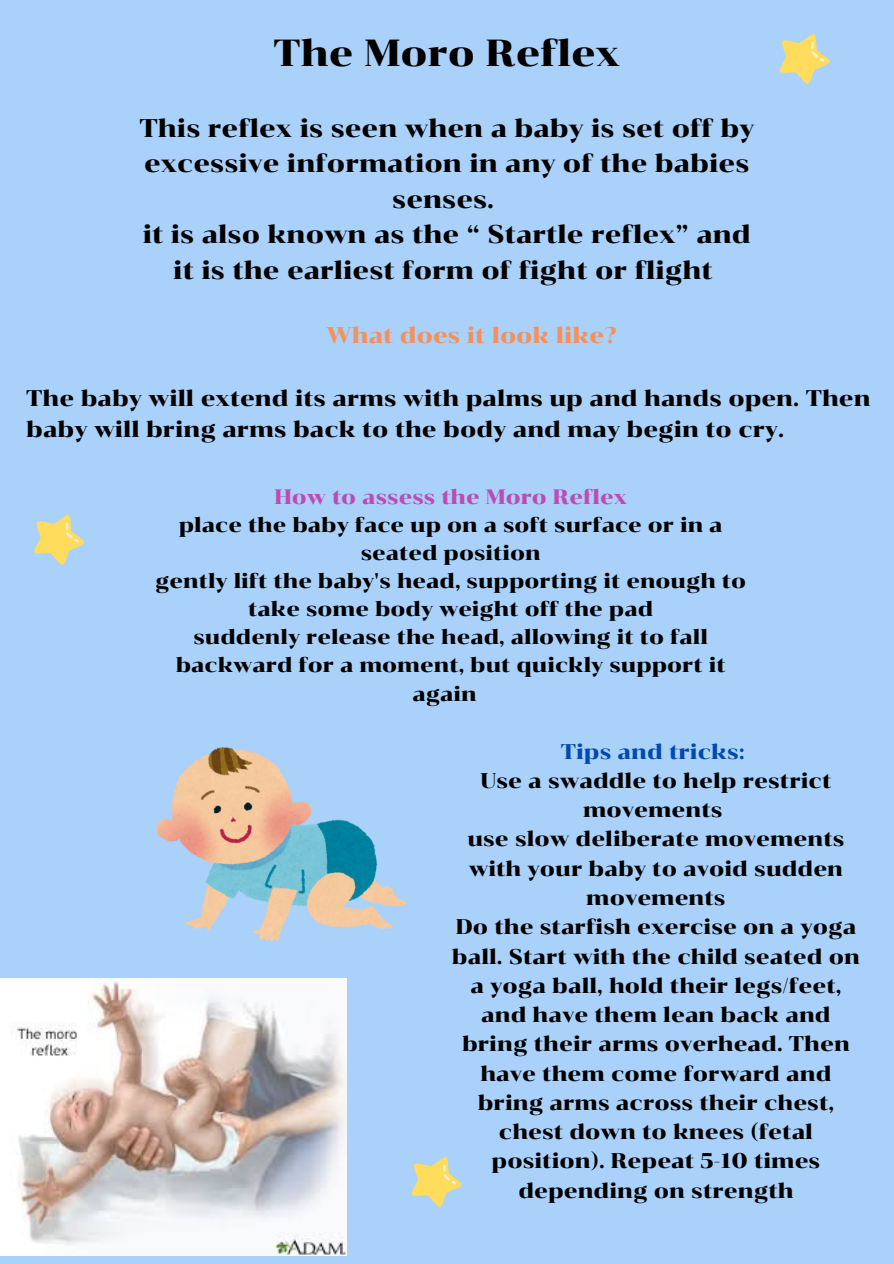
<style>
.page{position:relative;width:894px;height:1264px;background:#fff}
.page>*{position:absolute;margin:0;border:0;box-sizing:border-box;transform-origin:0 0}
.t1{font:37.5px "Chonburi";color:#000}
.t2{font:25.5px/35.4px "Chonburi";color:#000;text-align:center}
.t3{font:22.5px/31.5px "Chonburi";color:#000}
.t4{font:22.5px "Chonburi";color:#f69059}
.t5{font:21.15px/29.2px "Chonburi";color:#000;text-align:center}
.t6{font:21.15px "Chonburi";color:#004aad}
.t7{font:20.7px/28.2px "Chonburi";color:#000;text-align:center}
.t8{font:20.7px "Chonburi";color:#bd4ab5}
</style>
<div class="page">
<div style="left:0;top:0;width:893px;height:1263px;background:#a9d1fa"></div>
<img style="left:0;top:978px;width:346px;height:277px">
<img style="left:157px;top:747px;width:249px;height:194px">
<svg style="left:780px;top:34px;width:50px;height:50px"></svg>
<svg style="left:34px;top:515px;width:51px;height:50px"></svg>
<svg style="left:412px;top:1157px;width:50px;height:50px"></svg>
<h2 class="t1" style="left:273px;top:31px;width:348px">The Moro Reflex</h2>
<p class="t2" style="left:139px;top:110px;width:616px">This reflex is seen when a baby is set off by excessive information in any of the babies senses.<br>it is also known as the “ Startle reflex” and it is the earliest form of fight or flight</p>
<p class="t4" style="left:326px;top:321px;width:292px">What does it look like?</p>
<p class="t3" style="left:26px;top:382px;width:845px">The baby will extend its arms with palms up and hands open. Then baby will bring arms back to the body and may begin to cry.</p>
<p class="t8" style="left:274px;top:484px;width:354px">How to assess the Moro Reflex</p>
<p class="t7" style="left:179px;top:510px;width:545px">place the baby face up on a soft surface or in a seated position</p>
<p class="t7" style="left:155px;top:566px;width:592px">gently lift the baby's head, supporting it enough to take some body weight off the pad</p>
<p class="t7" style="left:176px;top:623px;width:551px">suddenly release the head, allowing it to fall backward for a moment, but quickly support it again</p>
<p class="t6" style="left:560px;top:738px;width:186px">Tips and tricks:</p>
<p class="t5" style="left:480px;top:766px;width:352px">Use a swaddle to help restrict movements</p>
<p class="t5" style="left:467px;top:824px;width:378px">use slow deliberate movements with your baby to avoid sudden movements</p>
<p class="t5" style="left:452px;top:912px;width:409px">Do the starfish exercise on a yoga ball. Start with the child seated on a yoga ball, hold their legs/feet, and have them lean back and bring their arms overhead. Then have them come forward and bring arms across their chest, chest down to knees (fetal position). Repeat 5-10 times depending on strength</p>
</div>
